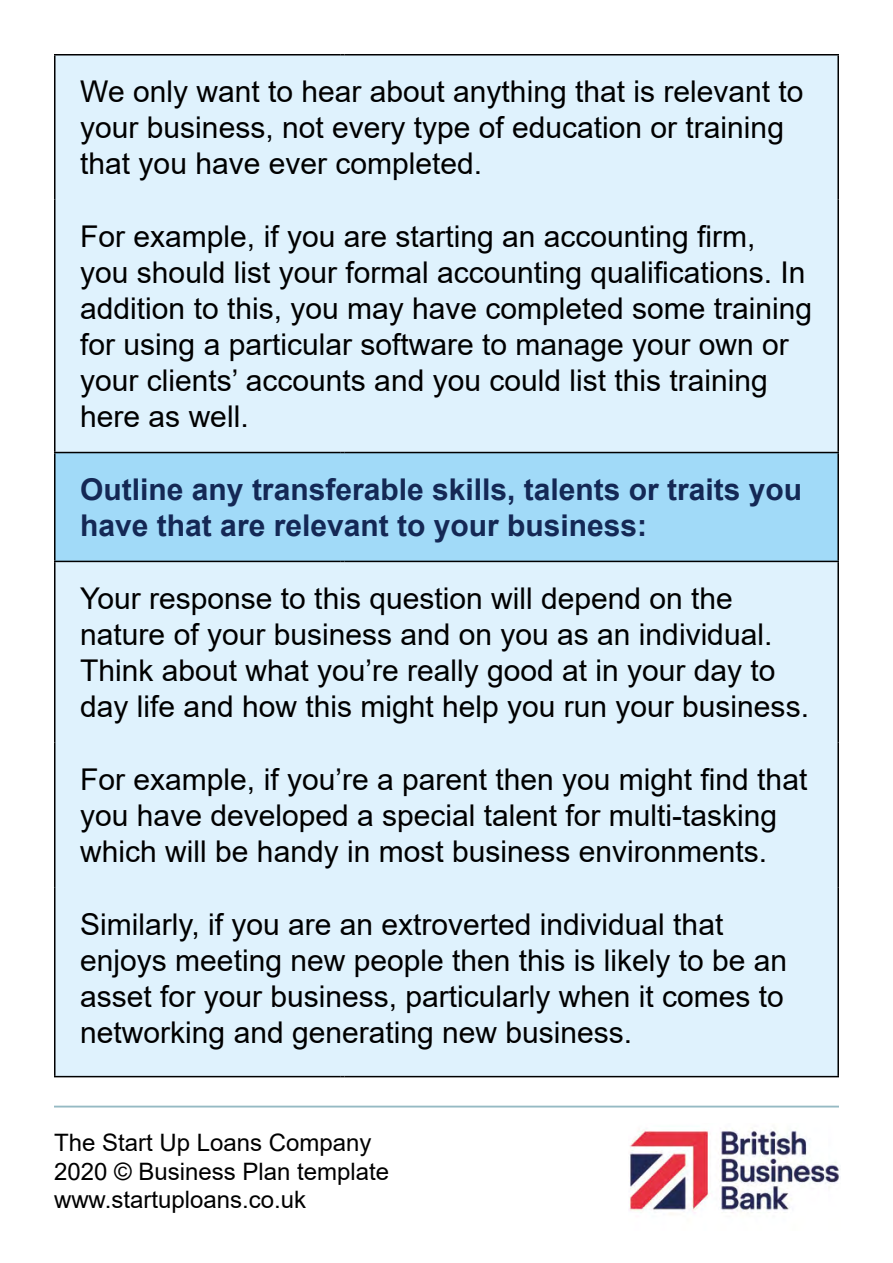
<style>
.page{position:relative;width:893px;height:1263px;background:#fff}
.page>*{position:absolute;margin:0;border:0;box-sizing:border-box;transform-origin:0 0}
.t1{font:30px/36px "Arial";color:#000}
.heading3{font:700 30px/36px "Arial";color:#142855}
.t2{font:24px/28.8px "Arial";color:#000}
</style>
<div class="page">
<img style="left:629px;top:1131px;width:211px;height:84px">
<hr style="left:54px;top:1106px;width:785px;height:1px;background:#96bac4">
<div style="left:56px;top:56px;width:781px;height:1020px;background:#dff2fd"></div>
<div style="left:55px;top:452px;width:783px;height:109px;background:#a1daf8"></div>
<hr style="left:54px;top:56px;width:2px;height:144px;background:#000">
<hr style="left:837px;top:56px;width:2px;height:144px;background:#000">
<hr style="left:54px;top:200px;width:2px;height:252px;background:#000">
<hr style="left:837px;top:200px;width:2px;height:252px;background:#000">
<hr style="left:54px;top:452px;width:286px;height:1px;background:#000">
<hr style="left:54px;top:453px;width:2px;height:108px;background:#000">
<hr style="left:345px;top:452px;width:494px;height:1px;background:#000">
<hr style="left:837px;top:453px;width:2px;height:108px;background:#000">
<hr style="left:54px;top:561px;width:286px;height:1px;background:#000">
<hr style="left:54px;top:562px;width:2px;height:180px;background:#000">
<hr style="left:345px;top:561px;width:494px;height:1px;background:#000">
<hr style="left:837px;top:562px;width:2px;height:180px;background:#000">
<hr style="left:54px;top:742px;width:2px;height:145px;background:#000">
<hr style="left:837px;top:742px;width:2px;height:145px;background:#000">
<hr style="left:54px;top:887px;width:2px;height:189px;background:#000">
<hr style="left:837px;top:887px;width:2px;height:189px;background:#000">
<hr style="left:54px;top:54px;width:286px;height:2px;background:#000">
<hr style="left:345px;top:54px;width:494px;height:2px;background:#000">
<hr style="left:54px;top:1076px;width:286px;height:1px;background:#000">
<hr style="left:345px;top:1076px;width:494px;height:1px;background:#000">
<p class="t1" style="left:80px;top:73px;width:725px">We only want to hear about anything that is relevant to your business, not every type of education or training that you have ever completed.</p>
<p class="t1" style="left:80px;top:218px;width:733px">For example, if you are starting an accounting firm,<br>you should list your formal accounting qualifications. In addition to this, you may have completed some training for using a particular software to manage your own or your clients’ accounts and you could list this training here as well.</p>
<h3 class="heading3" style="left:80px;top:472px;width:723px">Outline any transferable skills, talents or traits you have that are relevant to your business:</h3>
<p class="t1" style="left:80px;top:580px;width:730px">Your response to this question will depend on the nature of your business and on you as an individual.<br>Think about what you’re really good at in your day to day life and how this might help you run your business.</p>
<p class="t1" style="left:80px;top:761px;width:729px">For example, if you’re a parent then you might find that you have developed a special talent for multi-tasking which will be handy in most business environments.</p>
<p class="t1" style="left:80px;top:906px;width:709px">Similarly, if you are an extroverted individual that enjoys meeting new people then this is likely to be an asset for your business, particularly when it comes to networking and generating new business.</p>
<p class="t2" style="left:54px;top:1128px;width:337px">The Start Up Loans Company<br>2020 © Business Plan template www.startuploans.co.uk</p>
</div>
